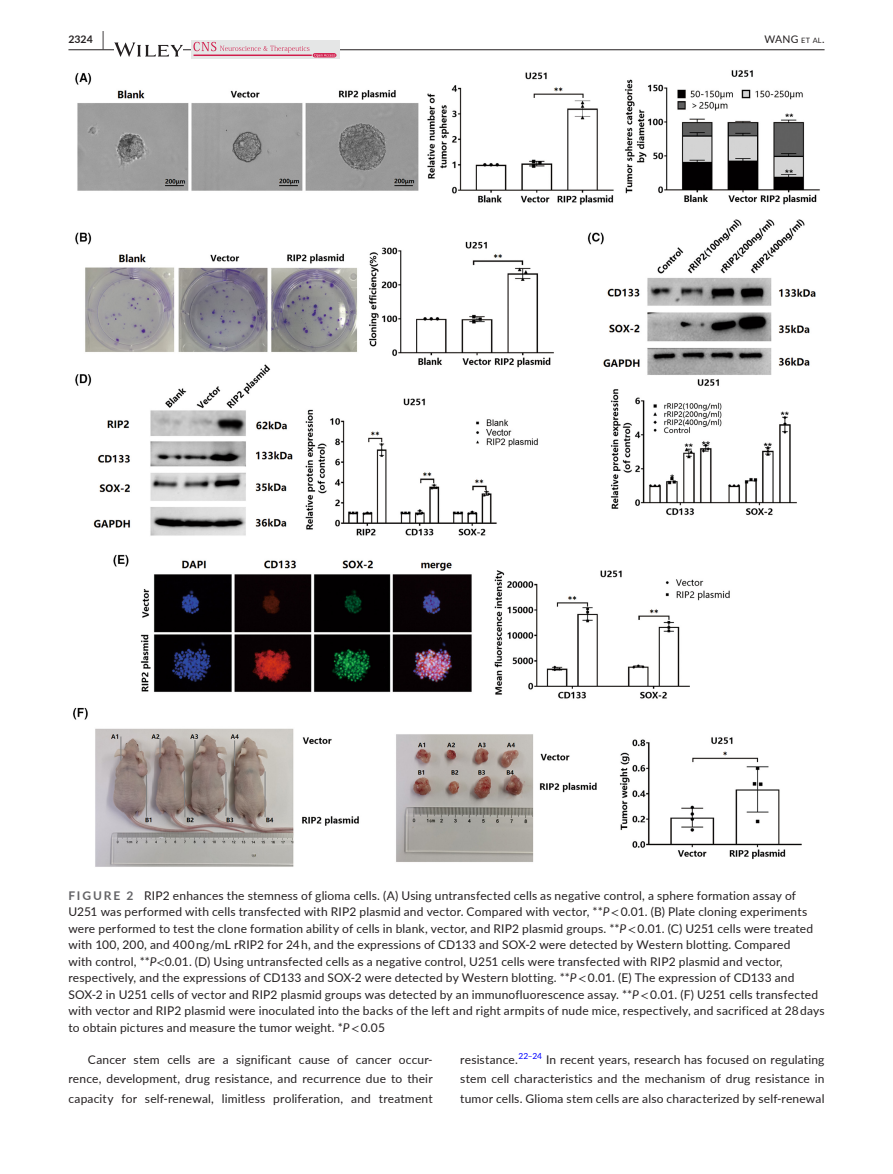
<style>
.page{position:relative;width:893px;height:1174px;background:#fff}
.page>*{position:absolute;margin:0;border:0;box-sizing:border-box;transform-origin:0 0}
.t1{font:12px/16.5px "Lato";letter-spacing:.015em;color:#231f20;text-align:justify}
.t2{font:10.5px "Lato";color:#231f20}
.t3{font:700 10.5px "Lato";color:#231f20}
.s1{font-size:19.5px}
.s2{font-size:7.35px}
.s3{font-weight:700;color:#636366}
.s4{font-style:italic}
.s5{font-family:"STIX"}
</style>
<div class="page">
<hr style="left:68px;top:49px;width:756px;height:1px;background:#231f20">
<svg style="left:114px;top:42px;width:69px;height:15px"></svg>
<div style="left:191px;top:40px;width:148px;height:19px;background:#e5e6e6"></div>
<hr style="left:313px;top:53px;width:23px;height:4px;background:#d5325d;border-radius:2px">
<svg style="left:193px;top:42px;width:142px;height:15px"></svg>
<img style="left:73px;top:70px;width:747px;height:797px">
<p class="t3" style="left:68px;top:31px;width:37px">2324 <span class="s1">|</span></p>
<p class="t2" style="left:764px;top:31px;width:61px">WANG <span class="s2">et al</span>.</p>
<p class="t1" style="left:68px;top:886px;width:758px;text-align:left"><span class="s3">FIGURE 2</span> RIP2 enhances the stemness of glioma cells. (A) Using untransfected cells as negative control, a sphere formation assay of U251 was performed with cells transfected with RIP2 plasmid and vector. Compared with vector, **<span class="s4">P</span><span class="s5">&lt;</span> 0.01. (B) Plate cloning experiments were performed to test the clone formation ability of cells in blank, vector, and RIP2 plasmid groups. **<span class="s4">P</span><span class="s5">&lt;</span> 0.01. (C) U251 cells were treated with 100, 200, and 400 ng/mL rRIP2 for 24 h, and the expressions of CD133 and SOX-2 were detected by Western blotting. Compared<br>with control, **<span class="s4">P</span><span class="s5">&lt;</span>0.01. (D) Using untransfected cells as a negative control, U251 cells were transfected with RIP2 plasmid and vector, respectively, and the expressions of CD133 and SOX-2 were detected by Western blotting. **<span class="s4">P</span><span class="s5">&lt;</span> 0.01. (E) The expression of CD133 and SOX-2 in U251 cells of vector and RIP2 plasmid groups was detected by an immunofluorescence assay. **<span class="s4">P</span><span class="s5">&lt;</span> 0.01. (F) U251 cells transfected with vector and RIP2 plasmid were inoculated into the backs of the left and right armpits of nude mice, respectively, and sacrificed at 28 days to obtain pictures and measure the tumor weight. *<span class="s4">P</span><span class="s5">&lt;</span> 0.05</p>
<p class="t1" style="left:68px;top:1049px;width:366px;line-height:19.5px;text-indent:20px">Cancer stem cells are a significant cause of cancer occur&shy;rence, development, drug resistance, and recurrence due to their capacity for self-renewal, limitless proliferation, and treatment</p>
<p class="t1" style="left:460px;top:1049px;width:366px;line-height:19.5px">resistance.<sup>22–24</sup> In recent years, research has focused on regulating stem cell characteristics and the mechanism of drug resistance in tumor cells. Glioma stem cells are also characterized by self-renewal</p>
</div>
